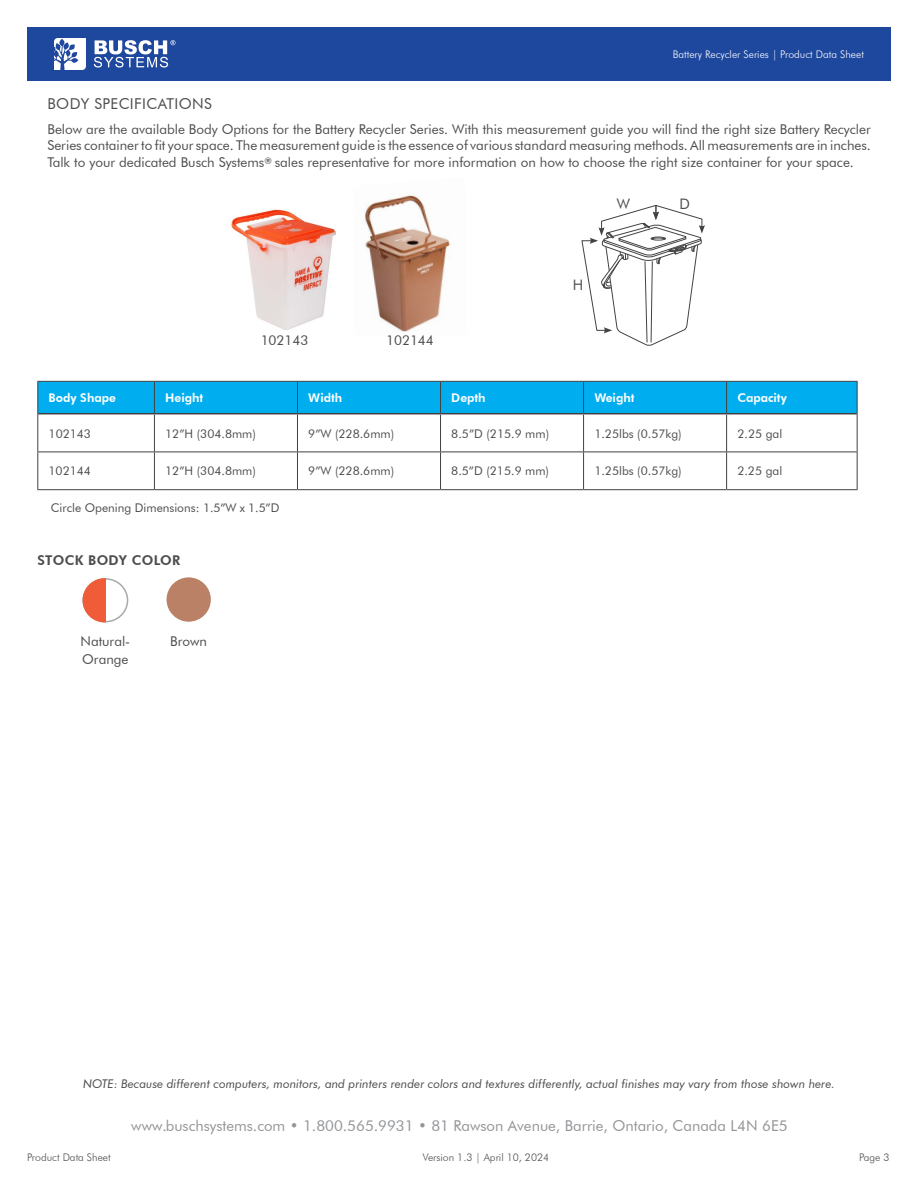
<style>
.page{position:relative;width:918px;height:1188px;background:#fff}
.page>*{position:absolute;margin:0;border:0;box-sizing:border-box;transform-origin:0 0}
.t1{font:15px "Futura BT";color:#939598}
.t2{font:15px "Futura BT";letter-spacing:.025em;color:#4d4d4f}
.t3{font:14.55px "Futura BT";color:#4d4d4f}
.t4{font:13.5px/16.5px "Futura BT";color:#4d4d4f;text-align:justify}
.t5{font:800 13.5px "Futura BT";letter-spacing:.025em;color:#4d4d4f}
.t6{font:12px "Futura BT";color:#4d4d4f}
.t7{font:italic 12px "Futura BT";color:#4d4d4f}
.t8{font:800 12px "Futura BT";color:#fff}
.t9{font:300 10.5px "Futura BT";color:#4c4d4f}
.t10{font:300 10.5px "Futura BT";color:#fff}
</style>
<div class="page">
<div style="left:27px;top:27px;width:864px;height:54px;background:#1e479e"></div>
<svg style="left:54px;top:38px;width:32px;height:32px"></svg>
<svg style="left:94px;top:40px;width:82px;height:28px"></svg>
<div style="left:38px;top:382px;width:819px;height:31px;background:#00aeef"></div>
<hr style="left:37px;top:414px;width:1px;height:38px;background:#414242">
<hr style="left:154px;top:414px;width:1px;height:38px;background:#414242">
<hr style="left:297px;top:414px;width:1px;height:38px;background:#414242">
<hr style="left:440px;top:414px;width:1px;height:38px;background:#414242">
<hr style="left:583px;top:414px;width:1px;height:38px;background:#414242">
<hr style="left:726px;top:414px;width:1px;height:38px;background:#414242">
<hr style="left:857px;top:414px;width:1px;height:38px;background:#414242">
<hr style="left:37px;top:452px;width:117px;height:1px;background:#414242">
<hr style="left:37px;top:452px;width:1px;height:37px;background:#414242">
<hr style="left:154px;top:452px;width:143px;height:1px;background:#414242">
<hr style="left:154px;top:452px;width:1px;height:37px;background:#414242">
<hr style="left:297px;top:452px;width:144px;height:1px;background:#414242">
<hr style="left:297px;top:452px;width:1px;height:37px;background:#414242">
<hr style="left:441px;top:452px;width:143px;height:1px;background:#414242">
<hr style="left:440px;top:452px;width:1px;height:37px;background:#414242">
<hr style="left:584px;top:452px;width:143px;height:1px;background:#414242">
<hr style="left:583px;top:452px;width:1px;height:37px;background:#414242">
<hr style="left:727px;top:452px;width:131px;height:1px;background:#414242">
<hr style="left:726px;top:452px;width:1px;height:37px;background:#414242">
<hr style="left:857px;top:452px;width:1px;height:37px;background:#414242">
<hr style="left:37px;top:489px;width:117px;height:1px;background:#414242">
<hr style="left:154px;top:489px;width:143px;height:1px;background:#414242">
<hr style="left:297px;top:489px;width:144px;height:1px;background:#414242">
<hr style="left:441px;top:489px;width:143px;height:1px;background:#414242">
<hr style="left:584px;top:489px;width:143px;height:1px;background:#414242">
<hr style="left:727px;top:489px;width:131px;height:1px;background:#414242">
<hr style="left:37px;top:381px;width:117px;height:1px;background:#414242">
<hr style="left:37px;top:382px;width:1px;height:32px;background:#414242">
<hr style="left:154px;top:381px;width:143px;height:1px;background:#414242">
<hr style="left:154px;top:382px;width:1px;height:31px;background:#414242">
<hr style="left:297px;top:381px;width:144px;height:1px;background:#414242">
<hr style="left:297px;top:382px;width:1px;height:31px;background:#414242">
<hr style="left:441px;top:381px;width:143px;height:1px;background:#414242">
<hr style="left:440px;top:382px;width:1px;height:31px;background:#414242">
<hr style="left:584px;top:381px;width:143px;height:1px;background:#414242">
<hr style="left:583px;top:382px;width:1px;height:31px;background:#414242">
<hr style="left:727px;top:381px;width:131px;height:1px;background:#414242">
<hr style="left:726px;top:382px;width:1px;height:31px;background:#414242">
<hr style="left:857px;top:382px;width:1px;height:32px;background:#414242">
<hr style="left:38px;top:413px;width:116px;height:1px;background:#414242">
<hr style="left:154px;top:413px;width:143px;height:1px;background:#414242">
<hr style="left:297px;top:413px;width:144px;height:1px;background:#414242">
<hr style="left:441px;top:413px;width:143px;height:1px;background:#414242">
<hr style="left:584px;top:413px;width:143px;height:1px;background:#414242">
<hr style="left:727px;top:413px;width:130px;height:1px;background:#414242">
<img style="left:231px;top:209px;width:105px;height:121px">
<svg style="left:581px;top:205px;width:124px;height:141px"></svg>
<img style="left:365px;top:195px;width:85px;height:137px">
<div style="left:167px;top:577px;width:44px;height:45px;background:#ba8166;border-radius:50%"></div>
<div style="left:83px;top:578px;width:45px;height:44px;border:2px solid #a7a9ac;border-radius:50%"></div>
<svg style="left:83px;top:578px;width:22px;height:44px"></svg>
<p class="t2" style="left:47px;top:95px;width:166px">BODY SPECIFICATIONS</p>
<p class="t10" style="left:673px;top:48px;width:193px">Battery Recycler Series | Product Data Sheet</p>
<p class="t4" style="left:47px;top:121px;width:825px">Below are the available Body Options for the Battery Recycler Series. With this measurement guide you will find the right size Battery Recycler Series container to fit your space. The measurement guide is the essence of various standard measuring methods. All measurements are in inches.<br>Talk to your dedicated Busch Systems<sup>®</sup> sales representative for more information on how to choose the right size container for your space.</p>
<p class="t4" style="left:261px;top:332px;width:49px">102143</p>
<p class="t4" style="left:386px;top:332px;width:49px">102144</p>
<p class="t3" style="left:573px;top:276px;width:12px">H</p>
<p class="t3" style="left:617px;top:195px;width:15px">W</p>
<p class="t3" style="left:679px;top:195px;width:12px">D</p>
<p class="t8" style="left:49px;top:391px;width:69px">Body Shape</p>
<p class="t8" style="left:165px;top:391px;width:40px">Height</p>
<p class="t8" style="left:308px;top:391px;width:35px">Width</p>
<p class="t8" style="left:451px;top:391px;width:36px">Depth</p>
<p class="t8" style="left:594px;top:391px;width:42px">Weight</p>
<p class="t8" style="left:737px;top:391px;width:51px">Capacity</p>
<p class="t6" style="left:49px;top:426px;width:44px">102143</p>
<p class="t6" style="left:165px;top:426px;width:92px">12”H (304.8mm)</p>
<p class="t6" style="left:308px;top:426px;width:87px">9”W (228.6mm)</p>
<p class="t6" style="left:451px;top:426px;width:99px">8.5”D (215.9 mm)</p>
<p class="t6" style="left:594px;top:426px;width:89px">1.25lbs (0.57kg)</p>
<p class="t6" style="left:737px;top:426px;width:46px">2.25 gal</p>
<p class="t6" style="left:49px;top:464px;width:44px">102144</p>
<p class="t6" style="left:165px;top:464px;width:92px">12”H (304.8mm)</p>
<p class="t6" style="left:308px;top:464px;width:87px">9”W (228.6mm)</p>
<p class="t6" style="left:451px;top:464px;width:99px">8.5”D (215.9 mm)</p>
<p class="t6" style="left:594px;top:464px;width:89px">1.25lbs (0.57kg)</p>
<p class="t6" style="left:737px;top:464px;width:46px">2.25 gal</p>
<p class="t6" style="left:51px;top:500px;width:230px">Circle Opening Dimensions: 1.5”W x 1.5”D</p>
<p class="t5" style="left:37px;top:552px;width:144px">STOCK BODY COLOR</p>
<p class="t4" style="left:81px;top:632px;width:51px;line-height:18.3px">Natural-<br>Orange</p>
<p class="t4" style="left:170px;top:633px;width:38px">Brown</p>
<p class="t7" style="left:83px;top:1076px;width:753px">NOTE: Because different computers, monitors, and printers render colors and textures differently, actual finishes may vary from those shown here.</p>
<p class="t1" style="left:131px;top:1117px;width:658px">www.buschsystems.com • 1.800.565.9931 • 81 Rawson Avenue, Barrie, Ontario, Canada L4N 6E5</p>
<p class="t9" style="left:27px;top:1151px;width:85px">Product Data Sheet</p>
<p class="t9" style="left:423px;top:1151px;width:128px">Version 1.3 | April 10, 2024</p>
<p class="t9" style="left:859px;top:1151px;width:32px">Page 3</p>
</div>
